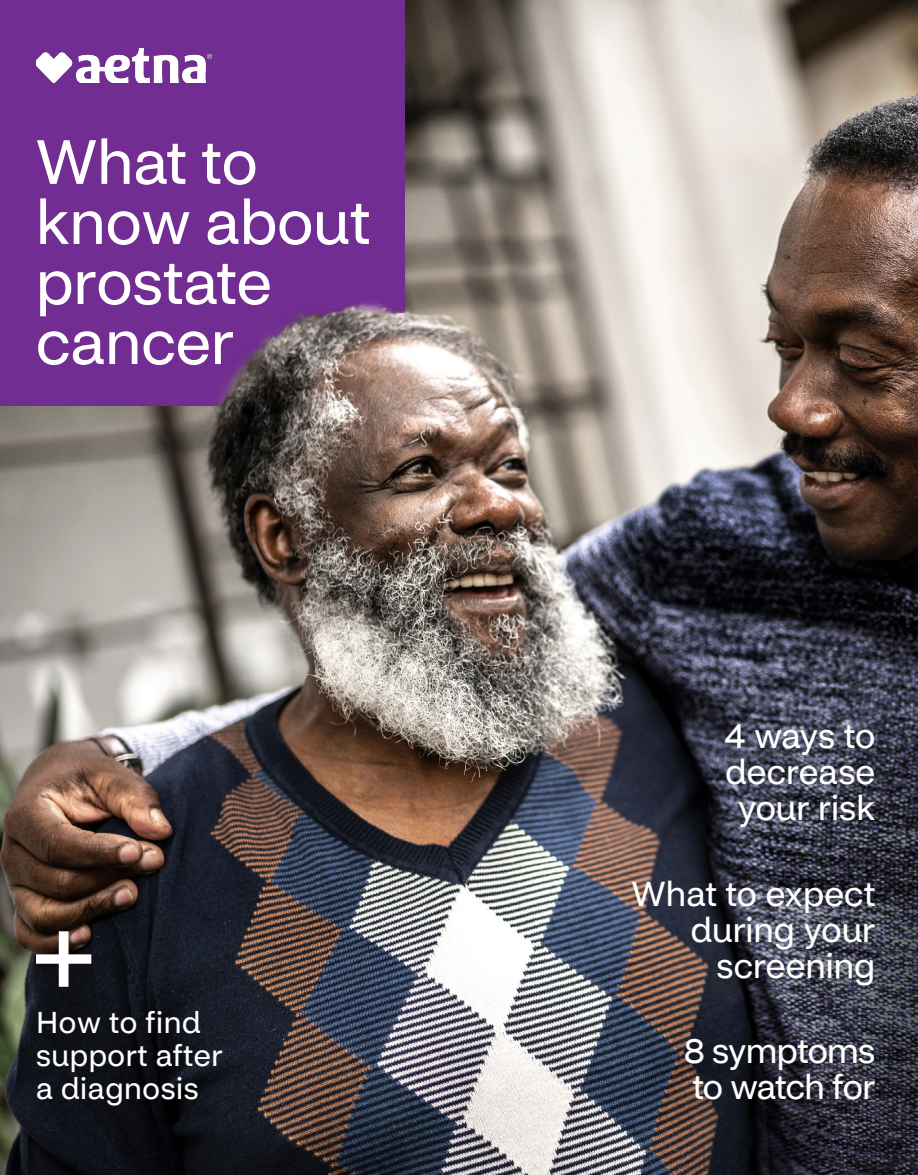
<style>
.page{position:relative;width:918px;height:1175px;background:#fff}
.page>*{position:absolute;margin:0;border:0;box-sizing:border-box;transform-origin:0 0}
.t1{font:61.5px/60px "CVS Health Sans";color:#fff}
.t2{font:34.5px/36px "CVS Health Sans";letter-spacing:-.005em;color:#fff;text-align:center}
.t3{font:34.5px/36px "CVS Health Sans";letter-spacing:-.025em;color:#fff}
.t4{font:30px/33px "CVS Health Sans";letter-spacing:.02em;color:#fff}
</style>
<div class="page">
<img style="left:0;top:1132px;width:918px;height:42px">
<img style="left:0;top:0;width:918px;height:1132px">
<h1 class="t1" style="left:36px;top:132px;width:336px">What to know about prostate cancer</h1>
<p class="t4" style="left:36px;top:1006px;width:188px">How to find support after a diagnosis</p>
<p class="t2" style="left:725px;top:718px;width:152px">4 ways to decrease your risk</p>
<p class="t2" style="left:632px;top:875px;width:245px;text-align:right">What to expect during your screening</p>
<p class="t3" style="left:684px;top:1033px;width:193px">8 symptoms to watch for</p>
</div>
